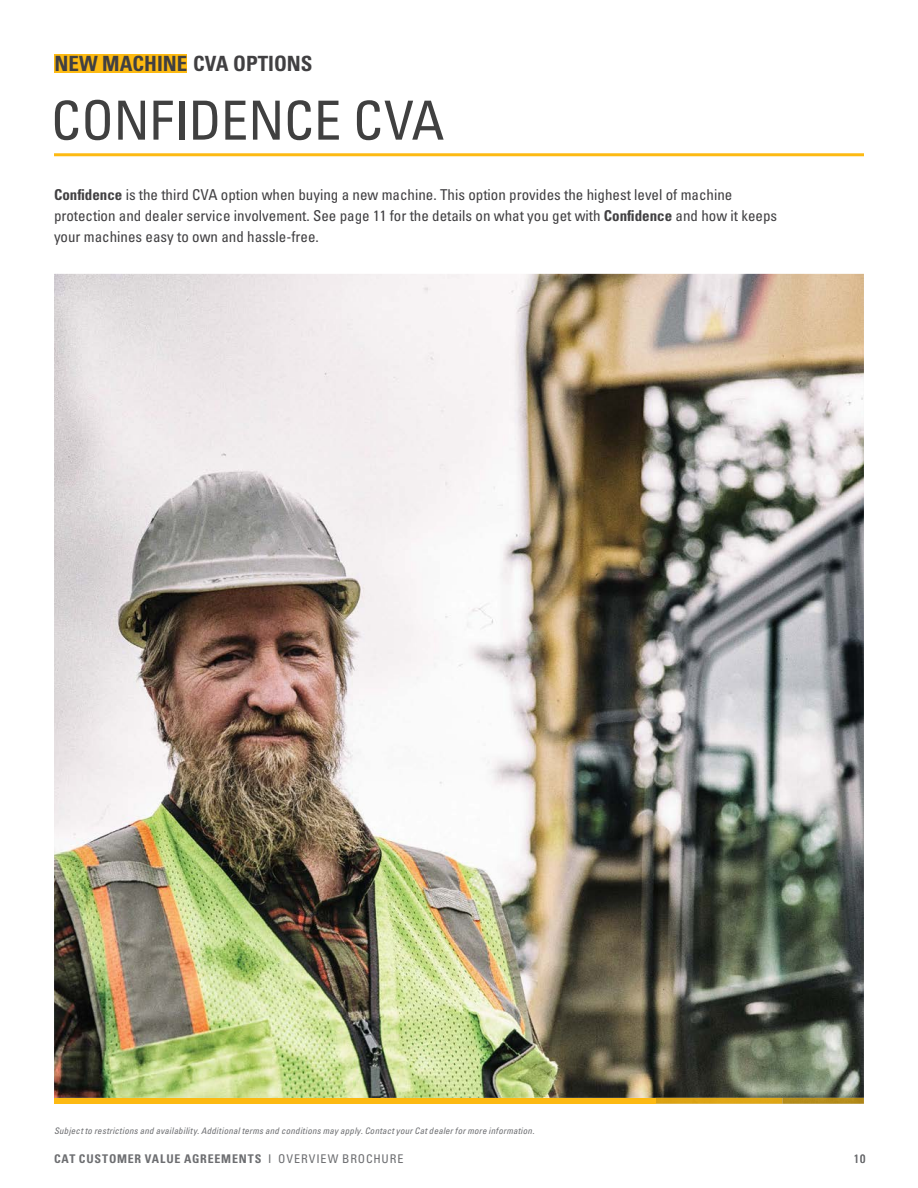
<style>
.page{position:relative;width:918px;height:1188px;background:#fff}
.page>*{position:absolute;margin:0;border:0;box-sizing:border-box;transform-origin:0 0}
.t1{font:condensed 54px "Univers LTCYR 57";letter-spacing:-.005em;color:#404040}
.t2{font:21px "Univers LTCYR 67 Bold Cond";color:#414042}
.t3{font:condensed 15px/21px "Univers LTCYR 57";color:#414042}
.t4{font:12px "Univers LTCYR 67 Bold Cond";letter-spacing:.065em;color:#6d6e71}
.t5{font:condensed 12px "Univers LTCYR 57";color:#6d6e71}
.t6{font:9px "Univers LTCYR 57 Condensed Obl";letter-spacing:.025em;color:#6d6e71}
.s1{font-family:"Univers LTCYR 67 Bold Cond";font-stretch:normal}
.s2{font-family:"Univers LTCYR 57";font-stretch:condensed}
</style>
<div class="page">
<div style="left:55px;top:54px;width:132px;height:18px;background:#fdba12"></div>
<hr style="left:54px;top:153px;width:810px;height:3px;background:#fdba12">
<img style="left:54px;top:274px;width:810px;height:824px">
<div style="left:54px;top:1098px;width:601px;height:6px;background:#fdba12"></div>
<img style="left:655px;top:1098px;width:209px;height:6px">
<h2 class="t2" style="left:55px;top:50px;width:259px">NEW MACHINE CVA OPTIONS</h2>
<h1 class="t1" style="left:51px;top:86px;width:395px">CONFIDENCE CVA</h1>
<p class="t3" style="left:54px;top:184px;width:725px"><span class="s1">Confidence</span> is the third CVA option when buying a new machine. This option provides the highest level of machine protection and dealer service involvement. See page 11 for the details on what you get with <span class="s1">Confidence</span> and how it keeps your machines easy to own and hassle-free.</p>
<p class="t6" style="left:54px;top:1125px;width:482px">Subject to restrictions and availability. Additional terms and conditions may apply. Contact your Cat dealer for more information.</p>
<p class="t4" style="left:54px;top:1151px;width:351px">CAT CUSTOMER VALUE AGREEMENTS <span class="s2">I OVERVIEW BROCHURE</span></p>
<p class="t5" style="left:854px;top:1151px;width:13px">10</p>
</div>
